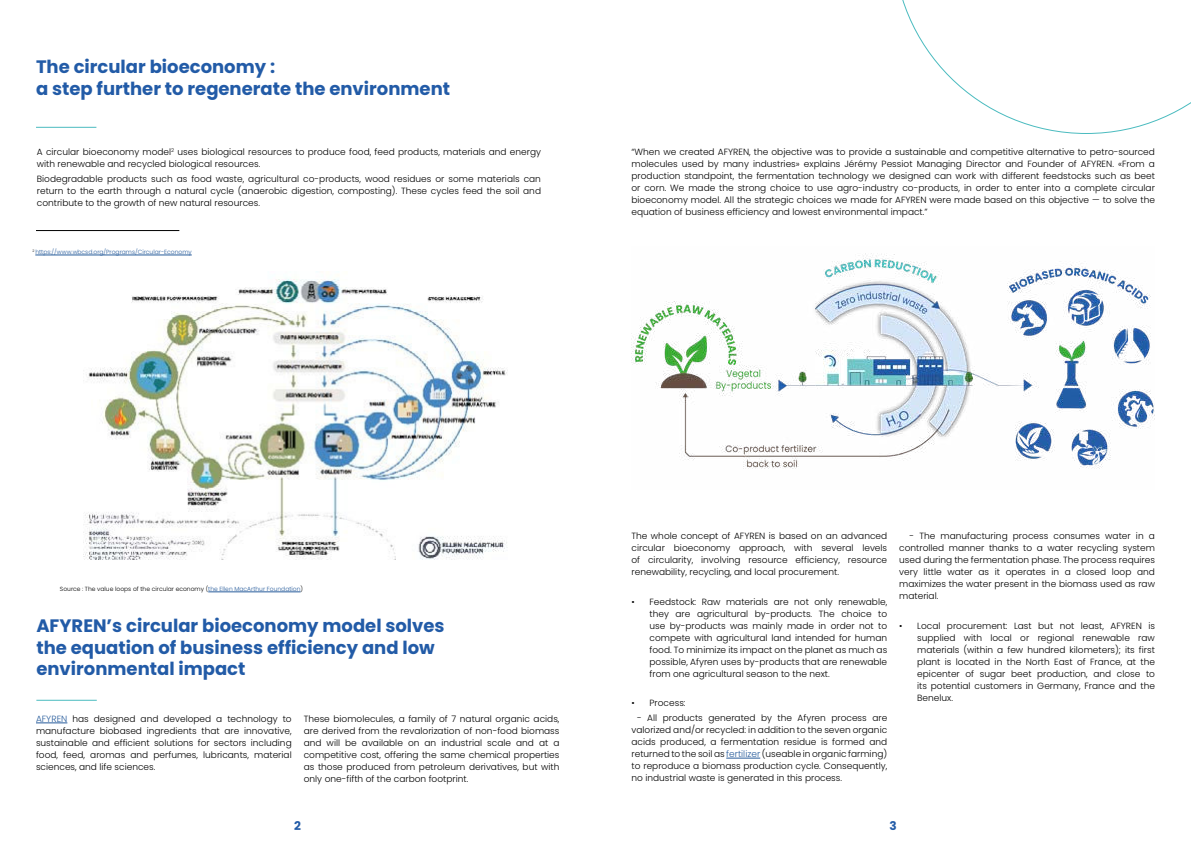
<style>
.page{position:relative;width:1191px;height:842px;background:#fff}
.page>*{position:absolute;margin:0;border:0;box-sizing:border-box;transform-origin:0 0}
.t1{font:700 18px/21.6px "Poppins";color:#225ba7}
.t2{font:700 12px "Poppins";color:#225ba7}
.t3{font:300 9px/12px "Poppins";color:#000;text-align:justify}
.t4{font:300 6px "Poppins";color:#000}
.t5{font:300 6px "Poppins";color:#265b9b}
.s1{color:#265b9b}
</style>
<div class="page">
<hr style="left:36px;top:230px;width:143px;height:1px;background:#000">
<hr style="left:35px;top:255px;width:157px;height:1px;background:#265b9b">
<hr style="left:208px;top:592px;width:92px;height:1px;background:#265b9b">
<svg style="left:902px;top:0;width:289px;height:134px"></svg>
<hr style="left:36px;top:127px;width:60px;height:1px;background:#4abbbf">
<img style="left:83px;top:279px;width:425px;height:281px">
<hr style="left:36px;top:700px;width:61px;height:1px;background:#4abbbf">
<hr style="left:36px;top:723px;width:31px;height:1px;background:#265b9b">
<img style="left:632px;top:253px;width:523px;height:216px">
<hr style="left:726px;top:758px;width:34px;height:1px;background:#265b9b">
<h1 class="t1" style="left:36px;top:58px;width:415px">The circular bioeconomy :<br>a step further to regenerate the environment</h1>
<p class="t3" style="left:37px;top:146px;width:506px">A circular bioeconomy model<sup>2</sup> uses biological resources to produce food, feed products, materials and energy with renewable and recycled biological resources.</p>
<p class="t3" style="left:37px;top:173px;width:506px">Biodegradable products such as food waste, agricultural co-products, wood residues or some materials can return to the earth through a natural cycle (anaerobic digestion, composting). These cycles feed the soil and contribute to the growth of new natural resources.</p>
<p class="t5" style="left:32px;top:249px;width:161px"><sup>2</sup> https://www.wbcsd.org/Programs/Circular-Economy</p>
<p class="t3" style="left:631px;top:146px;width:525px">“When we created AFYREN, the objective was to provide a sustainable and competitive alternative to petro-sourced molecules used by many industries» explains Jérémy Pessiot Managing Director and Founder of AFYREN. «From a production standpoint, the fermentation technology we designed can work with different feedstocks such as beet or corn. We made the strong choice to use agro-industry co-products, in order to enter into a complete circular bioeconomy model. All the strategic choices we made for AFYREN were made based on this objective — to solve the equation of business efficiency and lowest environmental impact.”</p>
<p class="t4" style="left:60px;top:586px;width:245px">Source : The value loops of the circular economy (<span class="s1">the Ellen MacArthur Foundation</span>)</p>
<h1 class="t1" style="left:36px;top:616px;width:410px">AFYREN’s circular bioeconomy model solves the equation of business efficiency and low environmental impact</h1>
<p class="t3" style="left:36px;top:713px;width:257px"><span class="s1">AFYREN</span> has designed and developed a technology to manufacture biobased ingredients that are innovative, sustainable and efficient solutions for sectors including food, feed, aromas and perfumes, lubricants, material sciences, and life sciences.</p>
<p class="t3" style="left:304px;top:713px;width:257px">These biomolecules, a family of 7 natural organic acids, are derived from the revalorization of non-food biomass and will be available on an industrial scale and at a competitive cost, offering the same chemical properties as those produced from petroleum derivatives, but with only one-fifth of the carbon footprint.</p>
<p class="t3" style="left:631px;top:530px;width:257px">The whole concept of AFYREN is based on an advanced circular bioeconomy approach, with several levels of circularity, involving resource efficiency, resource renewability, recycling, and local procurement.</p>
<p class="t3" style="left:649px;top:596px;width:239px;text-indent:-18px">• Feedstock: Raw materials are not only renewable, they are agricultural by-products. The choice to use by-products was mainly made in order not to compete with agricultural land intended for human food. To minimize its impact on the planet as much as possible, Afyren uses by-products that are renewable from one agricultural season to the next.</p>
<p class="t3" style="left:631px;top:697px;width:56px">• Process:</p>
<p class="t3" style="left:631px;top:712px;width:257px;text-indent:6px">- All products generated by the Afyren process are valorized and/or recycled: in addition to the seven organic acids produced, a fermentation residue is formed and returned to the soil as <span class="s1">fertilizer</span> (useable in organic farming) to reproduce a biomass production cycle. Consequently, no industrial waste is generated in this process.</p>
<p class="t3" style="left:899px;top:530px;width:257px;text-indent:10px">- The manufacturing process consumes water in a controlled manner thanks to a water recycling system used during the fermentation phase. The process requires very little water as it operates in a closed loop and maximizes the water present in the biomass used as raw material.</p>
<p class="t3" style="left:917px;top:620px;width:239px;text-indent:-18px">• Local procurement: Last but not least, AFYREN is supplied with local or regional renewable raw materials (within a few hundred kilometers); its first plant is located in the North East of France, at the epicenter of sugar beet production, and close to its potential customers in Germany, France and the Benelux.</p>
<h2 class="t2" style="left:294px;top:821px;width:8px">2</h2>
<h2 class="t2" style="left:889px;top:821px;width:9px">3</h2>
</div>
